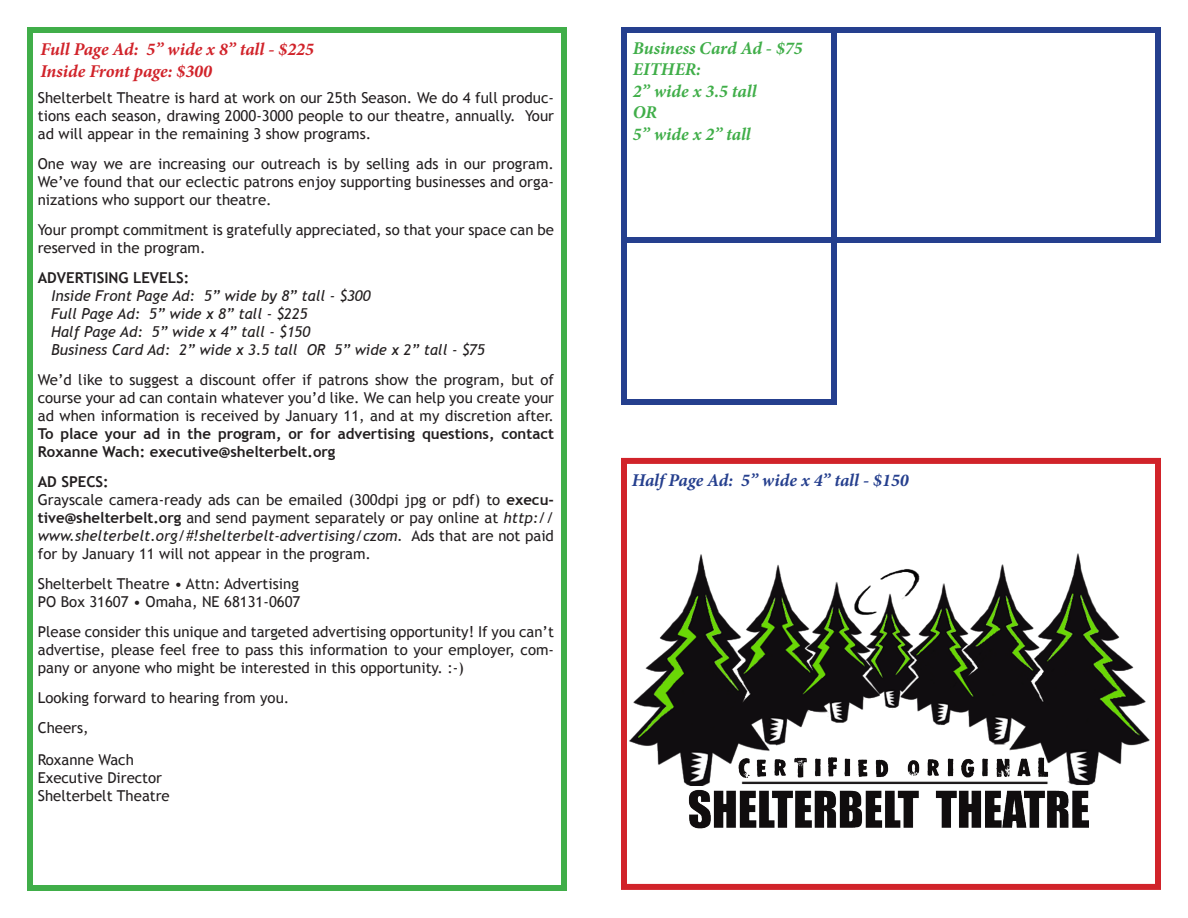
<style>
.page{position:relative;width:1188px;height:918px;background:#fff}
.page>*{position:absolute;margin:0;border:0;box-sizing:border-box;transform-origin:0 0}
.t1{font:italic 700 18px "Minion Pro";color:#40ae49}
.t2{font:italic 700 18px "Minion Pro";color:#d1232a}
.t3{font:italic 700 18px "Minion Pro";letter-spacing:-.005em;color:#253f8e}
.t4{font:15px/18px "Trebuchet MS";color:#231f20;text-align:justify}
.t5{font:italic 15px "Trebuchet MS";color:#231f20}
.t6{font:700 15px "Trebuchet MS";color:#231f20}
.s1{font-weight:700}
.s2{font-style:italic}
</style>
<div class="page">
<div style="left:27px;top:27px;width:540px;height:864px;border:6px solid #40ae49"></div>
<div style="left:621px;top:458px;width:540px;height:432px;border:6px solid #d1232a"></div>
<div style="left:621px;top:27px;width:216px;height:378px;border:6px solid #253f8e"></div>
<div style="left:621px;top:27px;width:540px;height:216px;border:6px solid #253f8e"></div>
<img style="left:621px;top:530px;width:540px;height:332px">
<p class="t2" style="left:40px;top:37px;width:275px">Full Page Ad: 5” wide x 8” tall - $225</p>
<p class="t2" style="left:40px;top:58px;width:173px">Inside Front page: $300</p>
<p class="t4" style="left:38px;top:89px;width:518px">Shelterbelt Theatre is hard at work on our 25th Season. We do 4 full produc&shy;tions each season, drawing 2000-3000 people to our theatre, annually. Your ad will appear in the remaining 3 show programs.</p>
<p class="t4" style="left:38px;top:155px;width:518px">One way we are increasing our outreach is by selling ads in our program.<br>We’ve found that our eclectic patrons enjoy supporting businesses and orga&shy;nizations who support our theatre.</p>
<p class="t4" style="left:38px;top:221px;width:518px">Your prompt commitment is gratefully appreciated, so that your space can be reserved in the program.</p>
<p class="t6" style="left:38px;top:268px;width:153px">ADVERTISING LEVELS:</p>
<p class="t5" style="left:51px;top:287px;width:321px">Inside Front Page Ad: 5” wide by 8” tall - $300</p>
<p class="t5" style="left:51px;top:305px;width:258px">Full Page Ad: 5” wide x 8” tall - $225</p>
<p class="t5" style="left:51px;top:323px;width:260px">Half Page Ad: 5” wide x 4” tall - $150</p>
<p class="t5" style="left:51px;top:341px;width:435px">Business Card Ad: 2” wide x 3.5 tall OR 5” wide x 2” tall - $75</p>
<p class="t4" style="left:38px;top:371px;width:518px">We’d like to suggest a discount offer if patrons show the program, but of course your ad can contain whatever you’d like. We can help you create your ad when information is received by January 11, and at my discretion after.<br><span class="s1">To place your ad in the program, or for advertising questions, contact Roxanne Wach: executive@shelterbelt.org</span></p>
<p class="t6" style="left:38px;top:472px;width:73px">AD SPECS:</p>
<p class="t4" style="left:38px;top:491px;width:518px">Grayscale camera-ready ads can be emailed (300dpi jpg or pdf) to <span class="s1">execu&shy;tive@shelterbelt.org</span> and send payment separately or pay online at <span class="s2">http:// www.shelterbelt.org/#!shelterbelt-advertising/czom.</span> Ads that are not paid for by January 11 will not appear in the program.</p>
<p class="t4" style="left:38px;top:575px;width:263px">Shelterbelt Theatre • Attn: Advertising</p>
<p class="t4" style="left:38px;top:593px;width:264px">PO Box 31607 • Omaha, NE 68131-0607</p>
<p class="t4" style="left:38px;top:623px;width:518px">Please consider this unique and targeted advertising opportunity! If you can’t advertise, please feel free to pass this information to your employer, com&shy;pany or anyone who might be interested in this opportunity. :-)</p>
<p class="t4" style="left:38px;top:689px;width:253px">Looking forward to hearing from you.</p>
<p class="t4" style="left:38px;top:719px;width:52px">Cheers,</p>
<p class="t4" style="left:38px;top:751px;width:98px">Roxanne Wach</p>
<p class="t4" style="left:38px;top:769px;width:126px">Executive Director</p>
<p class="t4" style="left:38px;top:787px;width:134px">Shelterbelt Theatre</p>
<p class="t1" style="left:633px;top:35px;width:171px">Business Card Ad - $75</p>
<p class="t1" style="left:633px;top:57px;width:70px">EITHER:</p>
<p class="t1" style="left:633px;top:78px;width:125px">2” wide x 3.5 tall</p>
<p class="t1" style="left:633px;top:100px;width:26px">OR</p>
<p class="t1" style="left:633px;top:121px;width:120px">5” wide x 2” tall</p>
<p class="t3" style="left:632px;top:467px;width:279px">Half Page Ad: 5” wide x 4” tall - $150</p>
</div>
